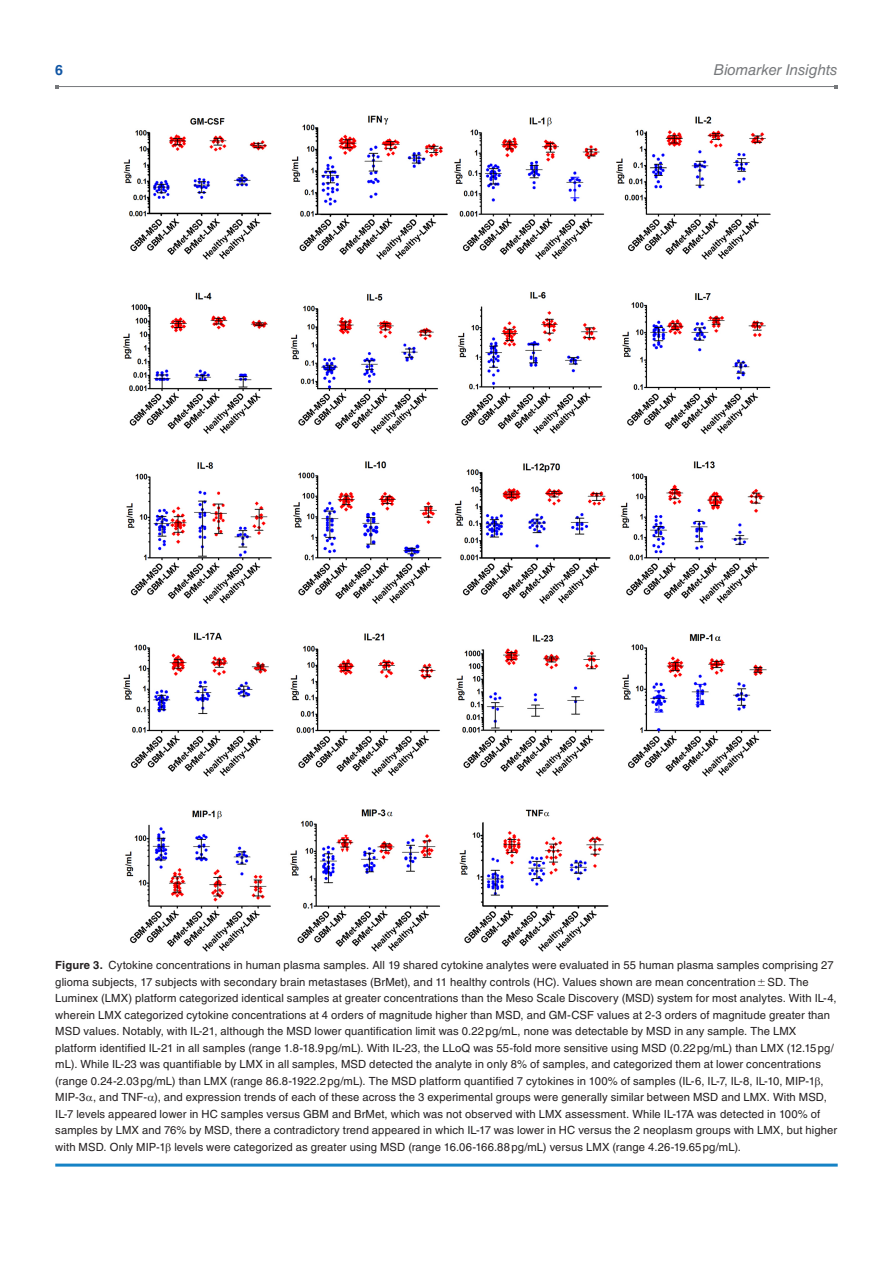
<style>
.page{position:relative;width:893px;height:1263px;background:#fff}
.page>*{position:absolute;margin:0;border:0;box-sizing:border-box;transform-origin:0 0}
.t1{font:italic 15px "Helvetica LT Std";letter-spacing:-.005em;color:#76787b}
.t2{font:700 14.25px "Helvetica LT Std";color:#1055a4}
.t3{font:11.25px/16.5px "Helvetica LT Std";letter-spacing:.01em;color:#231f20}
.s1{font-weight:700}
</style>
<div class="page">
<hr style="left:57px;top:86px;width:779px;height:1px;background:#76787b">
<hr style="left:55px;top:1163px;width:783px;height:3px;background:#1582c5">
<img style="left:123px;top:115px;width:648px;height:837px">
<p class="t2" style="left:55px;top:61px;width:9px">6</p>
<h1 class="t1" style="left:714px;top:61px;width:126px">Biomarker Insights</h1>
<p class="t3" style="left:55px;top:957px;width:783px"><span class="s1">Figure 3.</span> Cytokine concentrations in human plasma samples. All 19 shared cytokine analytes were evaluated in 55 human plasma samples comprising 27 glioma subjects, 17 subjects with secondary brain metastases (BrMet), and 11 healthy controls (HC). Values shown are mean concentration SD. The Luminex (LMX) platform categorized identical samples at greater concentrations than the Meso Scale Discovery (MSD) system for most analytes. With IL-4, wherein LMX categorized cytokine concentrations at 4 orders of magnitude higher than MSD, and GM-CSF values at 2-3 orders of magnitude greater than MSD values. Notably, with IL-21, although the MSD lower quantification limit was 0.22pg/mL, none was detectable by MSD in any sample. The LMX platform identified IL-21 in all samples (range 1.8-18.9pg/mL). With IL-23, the LLoQ was 55-fold more sensitive using MSD (0.22pg/mL) than LMX (12.15pg/ mL). While IL-23 was quantifiable by LMX in all samples, MSD detected the analyte in only 8% of samples, and categorized them at lower concentrations (range 0.24-2.03pg/mL) than LMX (range 86.8-1922.2pg/mL). The MSD platform quantified 7 cytokines in 100% of samples (IL-6, IL-7, IL-8, IL-10, MIP-1 , MIP-3 , and TNF- ), and expression trends of each of these across the 3 experimental groups were generally similar between MSD and LMX. With MSD, IL-7 levels appeared lower in HC samples versus GBM and BrMet, which was not observed with LMX assessment. While IL-17A was detected in 100% of samples by LMX and 76% by MSD, there a contradictory trend appeared in which IL-17 was lower in HC versus the 2 neoplasm groups with LMX, but higher with MSD. Only MIP-1 levels were categorized as greater using MSD (range 16.06-166.88pg/mL) versus LMX (range 4.26-19.65pg/mL).</p>
</div>
